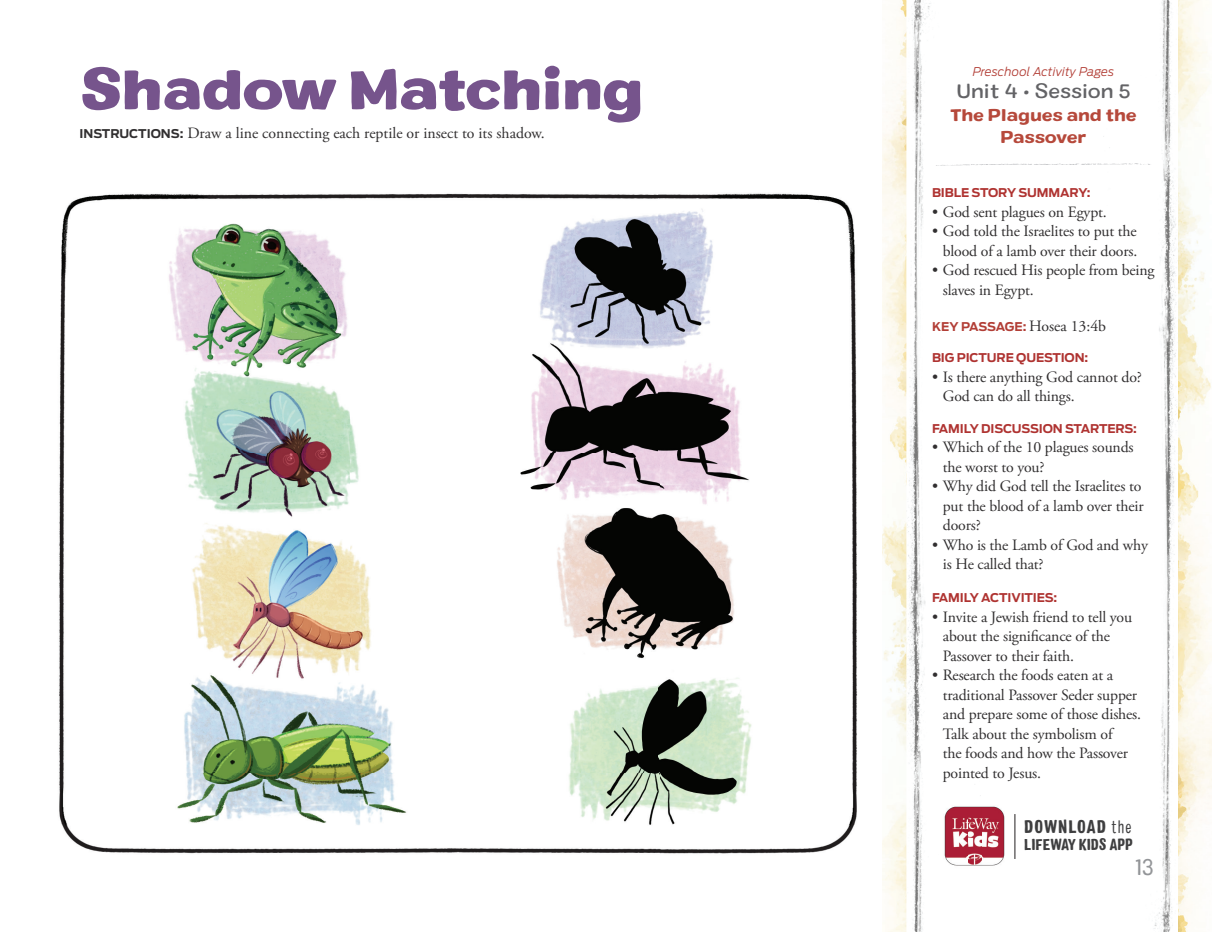
<style>
.page{position:relative;width:1229px;height:932px;background:#fff}
.page>*{position:absolute;margin:0;border:0;box-sizing:border-box;transform-origin:0 0}
.t1{font:900 expanded 54px "Colby";letter-spacing:-.025em;color:#76548c}
.t2{font:22.5px "Colby St Reg";color:#939598}
.t3{font:500 expanded 19.5px "Colby";color:#636366}
.t4{font:900 condensed 18.15px "Colby";letter-spacing:.06em;color:#3e3e3f}
.t5{font:16.5px/22.5px "Colby Ex Bld";letter-spacing:-.015em;color:#b6493b;text-align:center}
.t6{font:15.75px/19.5px "Adobe Garamond Pro";letter-spacing:-.01em;color:#312f30}
.t7{font:900 condensed 15.75px "Colby";color:#3e3e3f}
.t8{font:700 12px "Antenna";letter-spacing:-.01em;color:#af3331}
.t9{font:italic 300 12px "Antenna";letter-spacing:.005em;color:#b23e36}
.t10{font:700 12px "Antenna";letter-spacing:-.015em;color:#b23e36}
.s1{font-family:"Antenna";font-weight:700;font-size:12px}
.s2{font-family:"Adobe Garamond Pro";font-weight:400;font-size:15.75px;color:#312f30}
.s3{font-weight:300}
</style>
<div class="page">
<img style="left:1103px;top:0;width:108px;height:932px">
<img style="left:882px;top:0;width:99px;height:932px">
<img style="left:59px;top:193px;width:799px;height:661px">
<img style="left:940px;top:802px;width:65px;height:67px">
<hr style="left:1014px;top:814px;width:1px;height:45px;background:#231f20">
<svg style="left:935px;top:163px;width:216px;height:3px"></svg>
<h1 class="t1" style="left:80px;top:52px;width:565px">Shadow Matching</h1>
<p class="t6" style="left:80px;top:124px;width:466px"><span class="s1">INSTRUCTIONS:</span> Draw a line connecting each reptile or insect to its shadow.</p>
<p class="t9" style="left:972px;top:63px;width:143px">Preschool Activity Pages</p>
<p class="t3" style="left:956px;top:79px;width:175px">Unit 4 • Session 5</p>
<p class="t5" style="left:950px;top:104px;width:188px">The Plagues and the<br>Passover</p>
<p class="t8" style="left:932px;top:186px;width:160px">BIBLE STORY SUMMARY:</p>
<p class="t6" style="left:932px;top:202px;width:176px">• God sent plagues on Egypt.</p>
<p class="t6" style="left:932px;top:222px;width:207px;text-align:right">• God told the Israelites to put the blood of a lamb over their doors.</p>
<p class="t6" style="left:942px;top:261px;width:213px;text-indent:-11px">• God rescued His people from being slaves in Egypt.</p>
<p class="t10" style="left:932px;top:319px;width:176px">KEY PASSAGE: <span class="s2">Hosea 13:4b</span></p>
<p class="t8" style="left:932px;top:351px;width:158px">BIG PICTURE QUESTION:</p>
<p class="t6" style="left:942px;top:367px;width:200px;text-indent:-11px">• Is there anything God cannot do?<br>God can do all things.</p>
<p class="t8" style="left:932px;top:421px;width:206px">FAMILY DISCUSSION STARTERS:</p>
<p class="t6" style="left:942px;top:438px;width:192px;text-indent:-11px">• Which of the 10 plagues sounds the worst to you?</p>
<p class="t6" style="left:942px;top:477px;width:202px;text-indent:-11px">• Why did God tell the Israelites to put the blood of a lamb over their doors?</p>
<p class="t6" style="left:942px;top:535px;width:207px;text-indent:-11px">• Who is the Lamb of God and why is He called that?</p>
<p class="t8" style="left:932px;top:591px;width:127px">FAMILY ACTIVITIES:</p>
<p class="t6" style="left:942px;top:607px;width:191px;text-indent:-11px">• Invite a Jewish friend to tell you about the significance of the<br>Passover to their faith.</p>
<p class="t6" style="left:942px;top:666px;width:200px;text-indent:-11px">• Research the foods eaten at a traditional Passover Seder supper and prepare some of those dishes.<br>Talk about the symbolism of<br>the foods and how the Passover pointed to Jesus.</p>
<p class="t4" style="left:1024px;top:815px;width:109px">DOWNLOAD <span class="s3">the</span></p>
<p class="t7" style="left:1024px;top:834px;width:110px">LIFEWAY KIDS APP</p>
<h2 class="t2" style="left:1134px;top:853px;width:20px">13</h2>
</div>
